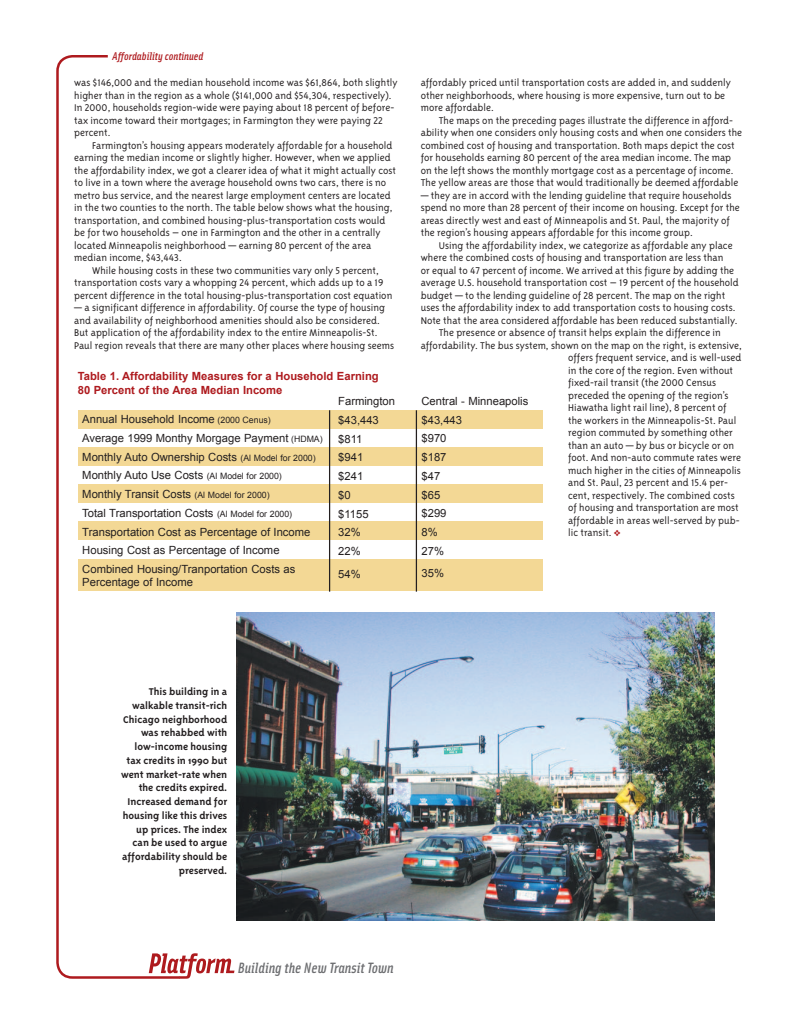
<style>
.page{position:relative;width:810px;height:1035px;background:#fff}
.page>*{position:absolute;margin:0;border:0;box-sizing:border-box;transform-origin:0 0}
.t1{font:italic 500 15px "Solex";color:#6c6d70}
.t2{font:11.25px/12.5px "Triplex Sans Light Lin";letter-spacing:.005em;color:#231f20}
.t3{font:11.25px/18.8px "Arial";color:#231f20}
.t4{font:700 11.25px/13.8px "Triplex Sans";color:#231f20;text-align:right}
.t5{font:700 11.25px/13.5px "Arial";color:#ae1a1e}
.t6{font:italic 11.25px "Solex Medium Lining";color:#ae1a1e}
.s1{font-size:8.75px}
.s2{color:#ae1a1e}
</style>
<div class="page">
<img style="left:236px;top:612px;width:479px;height:308px">
<div style="left:78px;top:484px;width:464px;height:19px;background:#f3d895"></div>
<div style="left:78px;top:522px;width:464px;height:18px;background:#f3d895"></div>
<div style="left:78px;top:559px;width:464px;height:32px;background:#f3d895"></div>
<div style="left:78px;top:447px;width:464px;height:19px;background:#f3d895"></div>
<div style="left:78px;top:410px;width:464px;height:19px;background:#f3d895"></div>
<hr style="left:329px;top:410px;width:1px;height:182px;background:#231f20">
<hr style="left:416px;top:410px;width:1px;height:182px;background:#231f20">
<svg style="left:56px;top:55px;width:126px;height:924px"></svg>
<svg style="left:149px;top:953px;width:85px;height:26px"></svg>
<p class="t6" style="left:113px;top:49px;width:92px">Affordability continued</p>
<p class="t2" style="left:74px;top:77px;width:325px">was $146,000 and the median household income was $61,864, both slightly higher than in the region as a whole ($141,000 and $54,304, respectively).<br>In 2000, households region-wide were paying about 18 percent of before&shy;tax income toward their mortgages; in Farmington they were paying 22 percent.</p>
<p class="t2" style="left:92px;top:139px;width:302px">Farmington’s housing appears moderately affordable for a household</p>
<p class="t2" style="left:74px;top:152px;width:318px">earning the median income or slightly higher. However, when we applied</p>
<p class="t2" style="left:74px;top:164px;width:323px">the affordability index, we got a clearer idea of what it might actually cost</p>
<p class="t2" style="left:74px;top:177px;width:314px">to live in a town where the average household owns two cars, there is no</p>
<p class="t2" style="left:74px;top:189px;width:318px">metro bus service, and the nearest large employment centers are located</p>
<p class="t2" style="left:74px;top:202px;width:320px">in the two counties to the north. The table below shows what the housing,</p>
<p class="t2" style="left:74px;top:214px;width:313px">transportation, and combined housing-plus-transportation costs would</p>
<p class="t2" style="left:74px;top:227px;width:308px">be for two households – one in Farmington and the other in a centrally</p>
<p class="t2" style="left:74px;top:239px;width:299px">located Minneapolis neighborhood — earning 80 percent of the area</p>
<p class="t2" style="left:74px;top:252px;width:109px">median income, $43,443.</p>
<p class="t2" style="left:92px;top:264px;width:288px">While housing costs in these two communities vary only 5 percent,</p>
<p class="t2" style="left:74px;top:277px;width:311px">transportation costs vary a whopping 24 percent, which adds up to a 19</p>
<p class="t2" style="left:74px;top:289px;width:320px">percent difference in the total housing-plus-transportation cost equation</p>
<p class="t2" style="left:74px;top:302px;width:322px">— a significant difference in affordability. Of course the type of housing and availability of neighborhood amenities should also be considered.<br>But application of the affordability index to the entire Minneapolis-St.<br>Paul region reveals that there are many other places where housing seems</p>
<p class="t5" style="left:78px;top:370px;width:302px">Table 1. Affordability Measures for a Household Earning<br>80 Percent of the Area Median Income</p>
<p class="t3" style="left:82px;top:410px;width:242px">Annual Household Income <span class="s1">(2000 Cenus)<br></span>Average 1999 Monthy Morgage Payment <span class="s1">(HDMA)<br></span>Monthly Auto Ownership Costs <span class="s1">(Al Model for 2000)<br></span>Monthly Auto Use Costs <span class="s1">(Al Model for 2000)<br></span>Monthly Transit Costs <span class="s1">(Al Model for 2000)<br></span>Total Transportation Costs <span class="s1">(Al Model for 2000)<br></span>Transportation Cost as Percentage of Income Housing Cost as Percentage of Income Combined Housing/Tranportation Costs as</p>
<p class="t3" style="left:82px;top:572px;width:112px">Percentage of Income</p>
<p class="t3" style="left:338px;top:392px;width:58px">Farmington $43,443 $811<br>$941<br>$241<br>$0<br>$1155<br>32%<br>22%</p>
<p class="t3" style="left:338px;top:564px;width:24px">54%</p>
<p class="t2" style="left:421px;top:77px;width:312px">affordably priced until transportation costs are added in, and suddenly other neighborhoods, where housing is more expensive, turn out to be more affordable.</p>
<p class="t2" style="left:421px;top:114px;width:323px;text-indent:18px">The maps on the preceding pages illustrate the difference in afford&shy;ability when one considers only housing costs and when one considers the combined cost of housing and transportation. Both maps depict the cost for households earning 80 percent of the area median income. The map on the left shows the monthly mortgage cost as a percentage of income.<br>The yellow areas are those that would traditionally be deemed affordable</p>
<p class="t2" style="left:421px;top:189px;width:321px">— they are in accord with the lending guideline that require households spend no more than 28 percent of their income on housing. Except for the areas directly west and east of Minneapolis and St. Paul, the majority of the region’s housing appears affordable for this income group.</p>
<p class="t2" style="left:439px;top:239px;width:295px">Using the affordability index, we categorize as affordable any place</p>
<p class="t2" style="left:421px;top:252px;width:304px">where the combined costs of housing and transportation are less than</p>
<p class="t2" style="left:421px;top:264px;width:315px">or equal to 47 percent of income. We arrived at this figure by adding the</p>
<p class="t2" style="left:421px;top:277px;width:320px">average U.S. household transportation cost – 19 percent of the household</p>
<p class="t2" style="left:421px;top:289px;width:306px">budget — to the lending guideline of 28 percent. The map on the right</p>
<p class="t2" style="left:421px;top:302px;width:316px">uses the affordability index to add transportation costs to housing costs.</p>
<p class="t2" style="left:421px;top:314px;width:318px">Note that the area considered affordable has been reduced substantially.</p>
<p class="t2" style="left:439px;top:327px;width:284px">The presence or absence of transit helps explain the difference in</p>
<p class="t2" style="left:421px;top:339px;width:323px">affordability. The bus system, shown on the map on the right, is extensive,</p>
<p class="t2" style="left:568px;top:352px;width:175px">offers frequent service, and is well-used</p>
<p class="t2" style="left:568px;top:364px;width:166px">in the core of the region. Even without</p>
<p class="t2" style="left:568px;top:377px;width:150px">fixed-rail transit (the 2000 Census</p>
<p class="t2" style="left:568px;top:389px;width:162px">preceded the opening of the region’s</p>
<p class="t2" style="left:568px;top:402px;width:160px">Hiawatha light rail line), 8 percent of</p>
<p class="t2" style="left:568px;top:414px;width:170px">the workers in the Minneapolis-St. Paul</p>
<p class="t2" style="left:568px;top:427px;width:166px">region commuted by something other</p>
<p class="t2" style="left:568px;top:439px;width:168px">than an auto — by bus or bicycle or on</p>
<p class="t2" style="left:568px;top:452px;width:174px">foot. And non-auto commute rates were</p>
<p class="t2" style="left:568px;top:464px;width:174px">much higher in the cities of Minneapolis</p>
<p class="t2" style="left:568px;top:477px;width:161px">and St. Paul, 23 percent and 15.4 per-</p>
<p class="t2" style="left:568px;top:489px;width:168px">cent, respectively. The combined costs</p>
<p class="t2" style="left:568px;top:502px;width:172px">of housing and transportation are most</p>
<p class="t2" style="left:568px;top:514px;width:173px">affordable in areas well-served by pub-</p>
<p class="t2" style="left:568px;top:527px;width:54px">lic transit. <span class="s2">❖</span></p>
<p class="t3" style="left:421px;top:392px;width:108px">Central - Minneapolis $43,443<br>$970<br>$187<br>$47<br>$65<br>$299<br>8%<br>27%</p>
<p class="t3" style="left:422px;top:564px;width:24px">35%</p>
<p class="t4" style="left:121px;top:685px;width:108px">This building in a walkable transit-rich<br>Chicago neighborhood was rehabbed with low-income housing tax credits in 1990 but went market-rate when the credits expired.<br>Increased demand for housing like this drives up prices. The index can be used to argue affordability should be preserved.</p>
<h1 class="t1" style="left:238px;top:959px;width:157px">Building the New Transit Town</h1>
</div>
